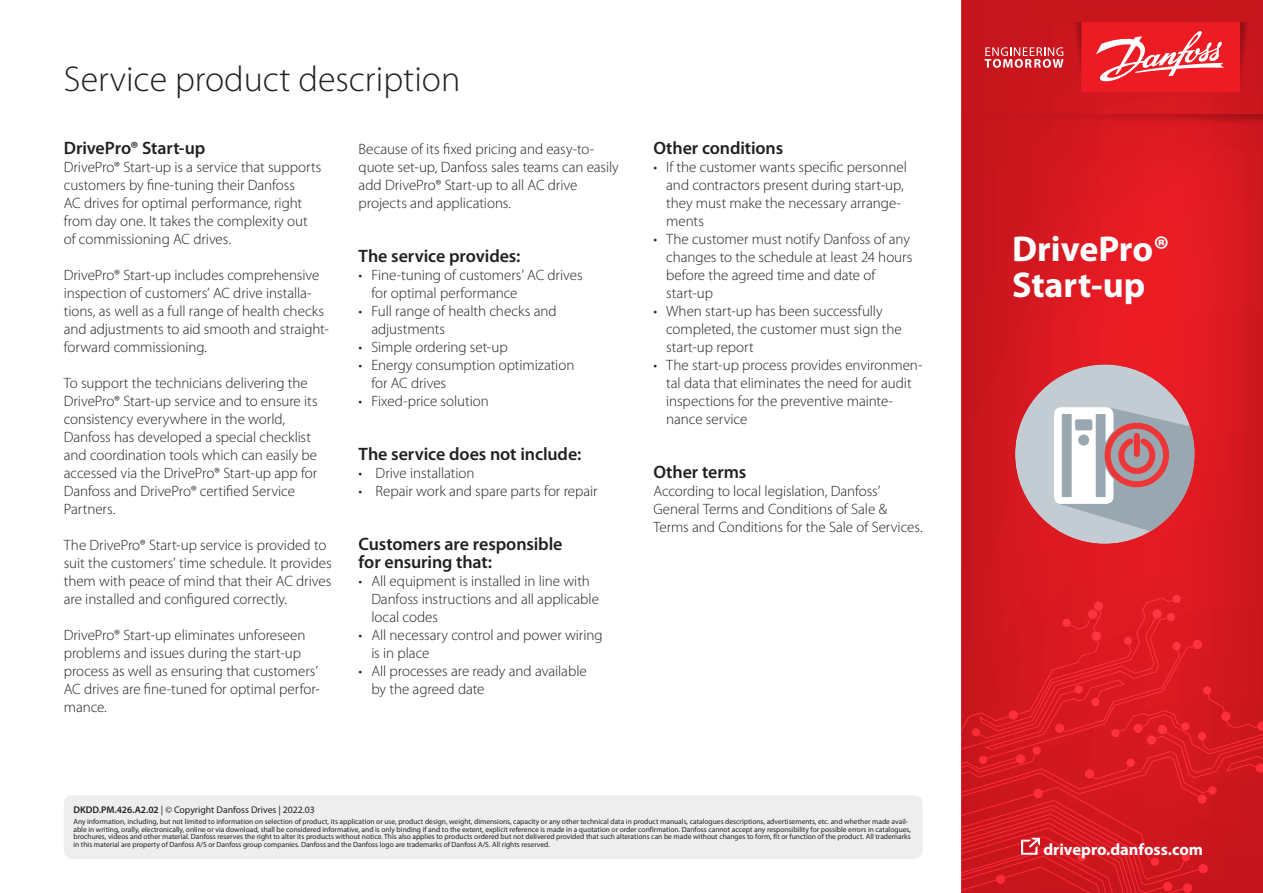
<style>
.page{position:relative;width:1263px;height:893px;background:#fff}
.page>*{position:absolute;margin:0;border:0;box-sizing:border-box;transform-origin:0 0}
.t1{font:300 36px "Myriad Pro";color:#231f20}
.t2{font:700 36px/36px "Myriad Pro";color:#fff}
.t3{font:600 18px/18px "Myriad Pro";letter-spacing:-.005em;color:#231f20}
.t4{font:700 16.5px "Myriad Pro";color:#fff}
.t5{font:300 15px/18px "Myriad Pro";letter-spacing:-.005em;color:#231f20}
.t6{font:9.75px "Myriad Pro";color:#231f20}
.t7{font:7.5px/7.5px "Myriad Pro";color:#231f20}
.s1{font-weight:600}
</style>
<div class="page">
<svg style="left:961px;top:0;width:302px;height:594px;background:#d61820"></svg>
<div style="left:1082px;top:22px;width:158px;height:69px;background:#ed1c24"></div>
<svg style="left:985px;top:47px;width:78px;height:21px;background:#da656a"></svg>
<svg style="left:1096px;top:31px;width:128px;height:51px"></svg>
<svg style="left:962px;top:114px;width:301px;height:13px;background:#c8161d"></svg>
<svg style="left:1240px;top:22px;width:13px;height:69px"></svg>
<svg style="left:1069px;top:22px;width:13px;height:69px"></svg>
<svg style="left:961px;top:594px;width:302px;height:299px;background:#d41921"></svg>
<div style="left:1015px;top:364px;width:179px;height:180px;background:#c2ccd2;border-radius:50%"></div>
<svg style="left:1054px;top:407px;width:140px;height:137px"></svg>
<div style="left:1134px;top:436px;width:6px;height:18px;background:#ee3537"></div>
<div style="left:1104px;top:423px;width:65px;height:64px;border:6px solid #ee3537;border-radius:50%"></div>
<div style="left:64px;top:795px;width:859px;height:64px;background:#eee;border-radius:9px"></div>
<h1 class="t1" style="left:64px;top:59px;width:398px">Service product description</h1>
<p class="t3" style="left:64px;top:139px;width:143px">DrivePro® Start-up</p>
<p class="t5" style="left:64px;top:158px;width:259px">DrivePro® Start-up is a service that supports customers by fine-tuning their Danfoss<br>AC drives for optimal performance, right from day one. It takes the complexity out of commissioning AC drives.</p>
<p class="t5" style="left:64px;top:266px;width:267px">DrivePro® Start-up includes comprehensive inspection of customers’ AC drive installa&shy;tions, as well as a full range of health checks and adjustments to aid smooth and straight&shy;forward commissioning.</p>
<p class="t5" style="left:64px;top:374px;width:255px">To support the technicians delivering the DrivePro® Start-up service and to ensure its consistency everywhere in the world, Danfoss has developed a special checklist and coordination tools which can easily be accessed via the DrivePro® Start-up app for Danfoss and DrivePro® certified Service Partners.</p>
<p class="t5" style="left:64px;top:536px;width:269px">The DrivePro® Start-up service is provided to suit the customers’ time schedule. It provides them with peace of mind that their AC drives are installed and configured correctly.</p>
<p class="t5" style="left:64px;top:626px;width:258px">DrivePro® Start-up eliminates unforeseen problems and issues during the start-up process as well as ensuring that customers’ AC drives are fine-tuned for optimal perfor&shy;mance.</p>
<p class="t5" style="left:359px;top:140px;width:262px">Because of its fixed pricing and easy-to&shy;quote set-up, Danfoss sales teams can easily add DrivePro® Start-up to all AC drive projects and applications.</p>
<p class="t3" style="left:359px;top:247px;width:163px">The service provides:</p>
<p class="t5" style="left:371px;top:266px;width:213px;text-indent:-13px">• Fine-tuning of customers’ AC drives for optimal performance</p>
<p class="t5" style="left:371px;top:302px;width:187px;text-indent:-13px">• Full range of health checks and adjustments</p>
<p class="t5" style="left:359px;top:338px;width:151px">• Simple ordering set-up</p>
<p class="t5" style="left:371px;top:356px;width:204px;text-indent:-13px">• Energy consumption optimization for AC drives</p>
<p class="t5" style="left:359px;top:392px;width:132px">• Fixed-price solution</p>
<p class="t3" style="left:359px;top:445px;width:224px">The service does not include:</p>
<p class="t5" style="left:359px;top:464px;width:117px">• Drive installation</p>
<p class="t5" style="left:359px;top:482px;width:241px">• Repair work and spare parts for repair</p>
<p class="t3" style="left:359px;top:535px;width:205px">Customers are responsible for ensuring that:</p>
<p class="t5" style="left:371px;top:572px;width:229px;text-indent:-13px">• All equipment is installed in line with<br>Danfoss instructions and all applicable local codes</p>
<p class="t5" style="left:371px;top:626px;width:233px;text-indent:-13px">• All necessary control and power wiring is in place</p>
<p class="t5" style="left:371px;top:662px;width:217px;text-indent:-13px">• All processes are ready and available by the agreed date</p>
<p class="t3" style="left:653px;top:139px;width:131px">Other conditions</p>
<p class="t5" style="left:666px;top:158px;width:242px;text-indent:-13px">• If the customer wants specific personnel and contractors present during start-up, they must make the necessary arrange&shy;ments</p>
<p class="t5" style="left:666px;top:230px;width:248px;text-indent:-13px">• The customer must notify Danfoss of any changes to the schedule at least 24 hours before the agreed time and date of start-up</p>
<p class="t5" style="left:666px;top:302px;width:237px;text-indent:-13px">• When start-up has been successfully completed, the customer must sign the start-up report</p>
<p class="t5" style="left:666px;top:356px;width:258px;text-indent:-13px">• The start-up process provides environmen&shy;tal data that eliminates the need for audit inspections for the preventive mainte&shy;nance service</p>
<p class="t3" style="left:653px;top:463px;width:94px">Other terms</p>
<p class="t5" style="left:653px;top:482px;width:271px">According to local legislation, Danfoss’<br>General Terms and Conditions of Sale &amp;<br>Terms and Conditions for the Sale of Services.</p>
<p class="t6" style="left:73px;top:804px;width:243px"><span class="s1">DKDD.PM.426.A2.02</span> | © Copyright Danfoss Drives | 2022.03</p>
<p class="t7" style="left:73px;top:818px;width:839px">Any information, including, but not limited to information on selection of product, its application or use, product design, weight, dimensions, capacity or any other technical data in product manuals, catalogues descriptions, advertisements, etc. and whether made avail&shy;able in writing, orally, electronically, online or via download, shall be considered informative, and is only binding if and to the extent, explicit reference is made in a quotation or order confirmation. Danfoss cannot accept any responsibility for possible errors in catalogues, brochures, videos and other material. Danfoss reserves the right to alter its products without notice. This also applies to products ordered but not delivered provided that such alterations can be made without changes to form, fit or function of the product. All trademarks in this material are property of Danfoss A/S or Danfoss group companies. Danfoss and the Danfoss logo are trademarks of Danfoss A/S. All rights reserved.</p>
<h1 class="t2" style="left:1012px;top:231px;width:159px">DrivePro®<br>Start-up</h1>
<p class="t4" style="left:1043px;top:840px;width:161px">drivepro.danfoss.com</p>
</div>
